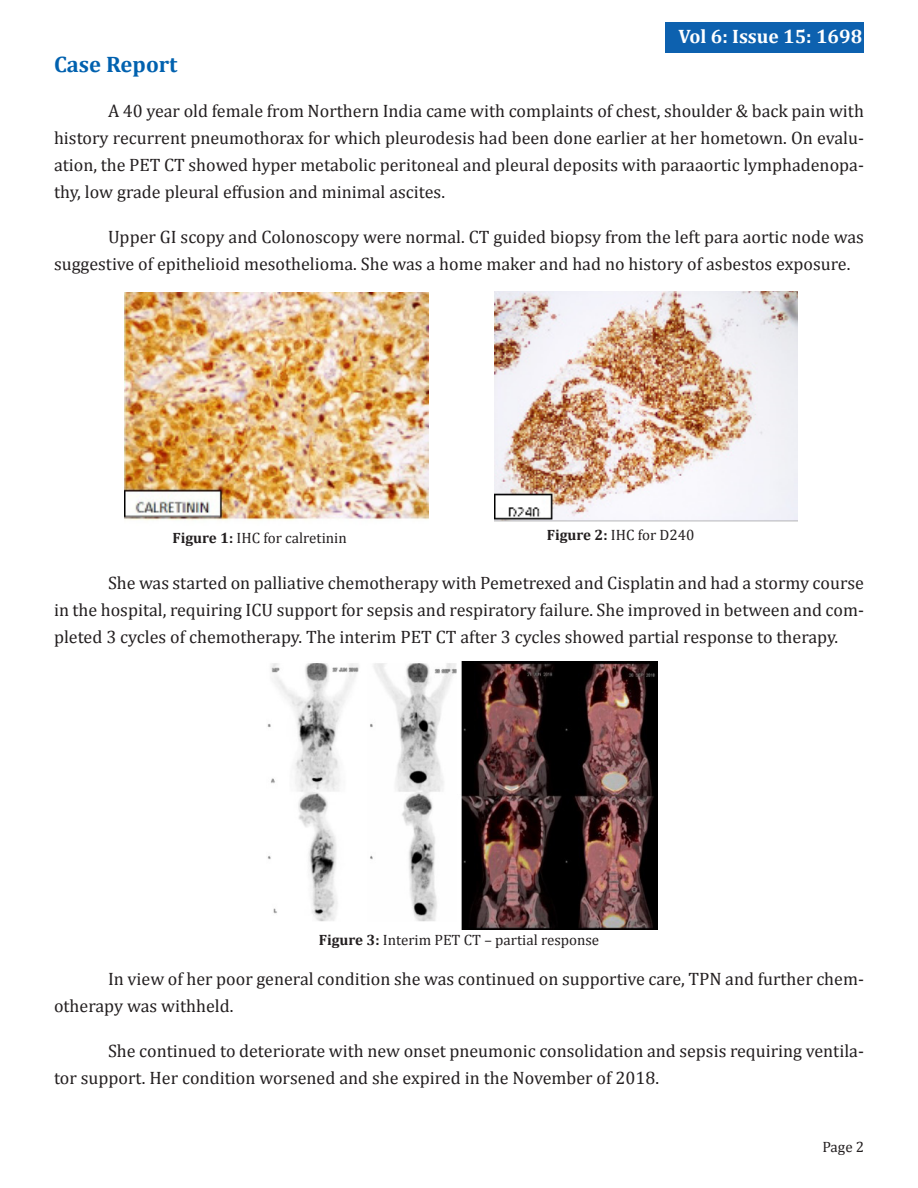
<style>
.page{position:relative;width:918px;height:1188px;background:#fff}
.page>*{position:absolute;margin:0;border:0;box-sizing:border-box;transform-origin:0 0}
.t1{font:700 22.5px "Cambria";color:#0061af}
.t2{font:700 19.5px "Cambria";color:#fff}
.t3{font:18px/27px "Cambria";color:#231f20}
.t4{font:15px "Cambria";color:#231f20}
.s1{font-weight:700}
</style>
<div class="page">
<div style="left:666px;top:22px;width:198px;height:30px;background:#0d61af"></div>
<img style="left:494px;top:291px;width:304px;height:231px">
<img style="left:124px;top:292px;width:304px;height:229px">
<img style="left:267px;top:662px;width:391px;height:267px">
<p class="t2" style="left:679px;top:22px;width:185px">Vol 6: Issue 15: 1698</p>
<p class="t1" style="left:54px;top:48px;width:125px">Case Report</p>
<p class="t3" style="left:54px;top:97px;width:811px;text-align:justify;text-indent:54px">A 40 year old female from Northern India came with complaints of chest, shoulder &amp; back pain with history recurrent pneumothorax for which pleurodesis had been done earlier at her hometown. On evalu&shy;ation, the PET CT showed hyper metabolic peritoneal and pleural deposits with paraaortic lymphadenopa&shy;thy, low grade pleural effusion and minimal ascites.</p>
<p class="t3" style="left:54px;top:223px;width:811px;text-indent:54px">Upper GI scopy and Colonoscopy were normal. CT guided biopsy from the left para aortic node was suggestive of epithelioid mesothelioma. She was a home maker and had no history of asbestos exposure.</p>
<p class="t4" style="left:172px;top:529px;width:176px"><span class="s1">Figure 1:</span> IHC for calretinin</p>
<p class="t4" style="left:547px;top:526px;width:149px"><span class="s1">Figure 2:</span> IHC for D240</p>
<p class="t3" style="left:54px;top:569px;width:812px;text-align:justify;text-indent:54px">She was started on palliative chemotherapy with Pemetrexed and Cisplatin and had a stormy course in the hospital, requiring ICU support for sepsis and respiratory failure. She improved in between and com&shy;pleted 3 cycles of chemotherapy. The interim PET CT after 3 cycles showed partial response to therapy.</p>
<p class="t4" style="left:319px;top:931px;width:282px"><span class="s1">Figure 3:</span> Interim PET CT – partial response</p>
<p class="t3" style="left:54px;top:965px;width:811px;text-indent:54px">In view of her poor general condition she was continued on supportive care, TPN and further chem&shy;otherapy was withheld.</p>
<p class="t3" style="left:54px;top:1037px;width:811px;text-indent:54px">She continued to deteriorate with new onset pneumonic consolidation and sepsis requiring ventila&shy;tor support. Her condition worsened and she expired in the November of 2018.</p>
<p class="t4" style="left:822px;top:1138px;width:43px">Page 2</p>
</div>
